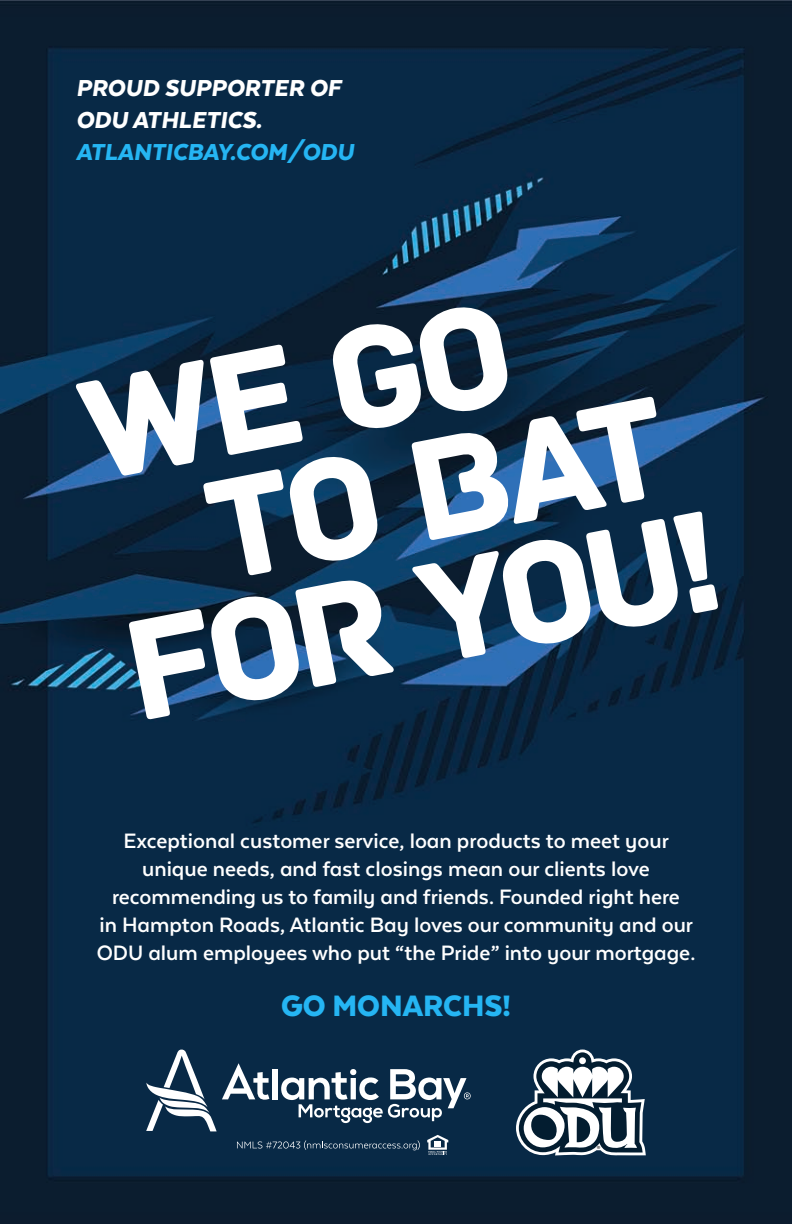
<style>
.page{position:relative;width:792px;height:1224px;background:#fff}
.page>*{position:absolute;margin:0;border:0;box-sizing:border-box;transform-origin:0 0}
.t1{font:150.8px "Archive";color:#fff}
.t2{font:900 34px "Texta Alt";color:#25b5f3}
.t3{font:italic 900 26.6px/32px "Texta Alt";color:#fff}
.t4{font:700 24px/28px "Texta Alt";color:#fff;text-align:center}
.t5{font:9px "Myriad Pro";color:#231f20}
.s1{color:#25b5f3}
</style>
<div class="page">
<img style="left:0;top:0;width:792px;height:1224px">
<div style="left:272px;top:1069px;width:6px;height:30px;background:#fff"></div>
<svg style="left:146px;top:1050px;width:123px;height:81px"></svg>
<svg style="left:281px;top:1068px;width:190px;height:55px"></svg>
<svg style="left:237px;top:1140px;width:183px;height:10px;background:#2c4861"></svg>
<svg style="left:427px;top:1135px;width:21px;height:20px"></svg>
<svg style="left:516px;top:1050px;width:130px;height:106px"></svg>
<p class="t3" style="left:76px;top:72px;width:279px">PROUD SUPPORTER OF<br>ODU ATHLETICS.<br><span class="s1">ATLANTICBAY.COM/ODU</span></p>
<p class="t1" style="left:65px;top:346px;width:438px;rotate:-11deg">WE GO</p>
<p class="t1" style="left:191px;top:446px;width:468px;rotate:-11deg">TO BAT</p>
<p class="t1" style="left:110px;top:586px;width:606px;rotate:-11deg">FOR YOU!</p>
<p class="t4" style="left:97px;top:826px;width:600px">Exceptional customer service, loan products to meet your unique needs, and fast closings mean our clients love recommending us to family and friends. Founded right here<br>in Hampton Roads, Atlantic Bay loves our community and our ODU alum employees who put “the Pride” into your mortgage.</p>
<p class="t2" style="left:281px;top:988px;width:231px">GO MONARCHS!</p>
<p class="t5" style="left:597px;top:1144px;width:5px">®</p>
</div>
